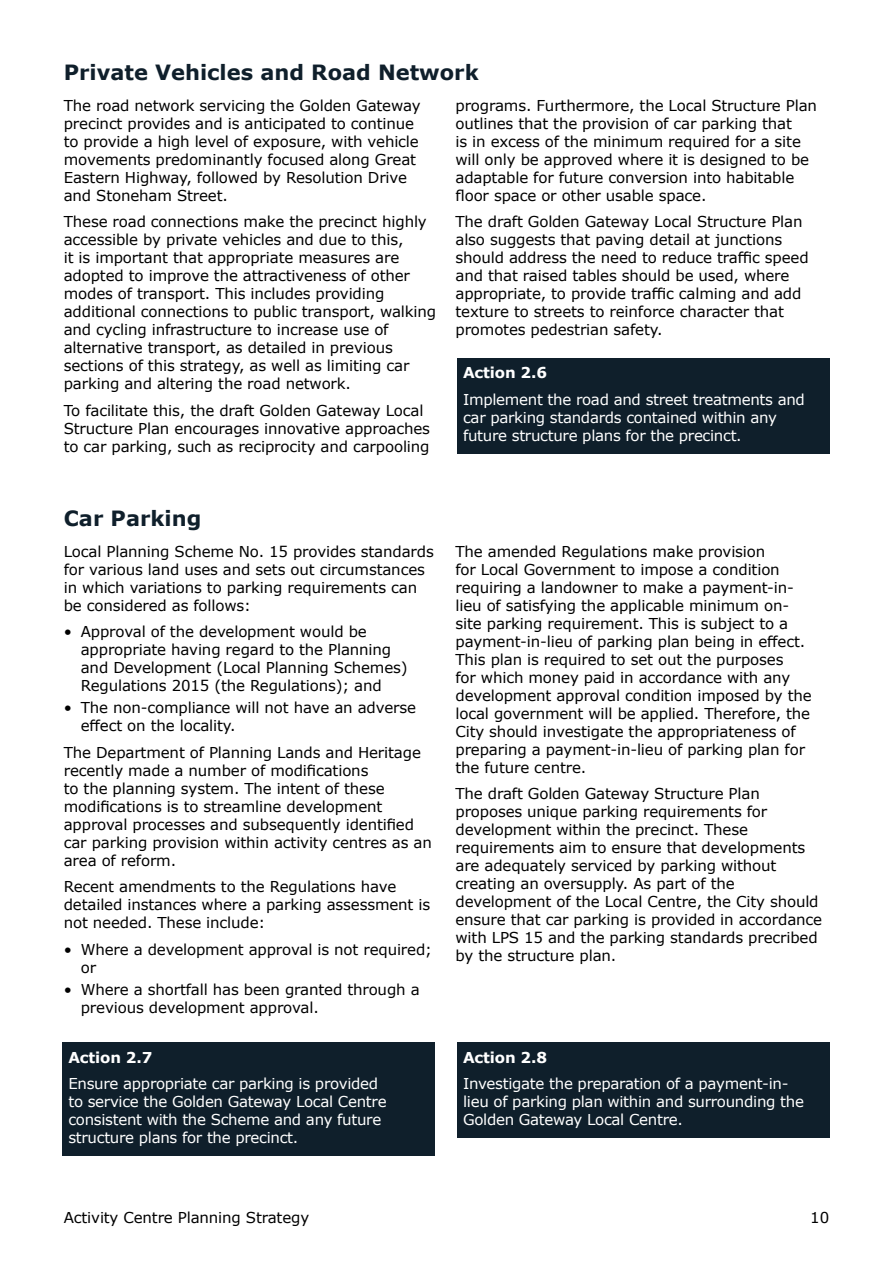
<style>
.page{position:relative;width:893px;height:1263px;background:#fff}
.page>*{position:absolute;margin:0;border:0;box-sizing:border-box;transform-origin:0 0}
.t1{font:700 21px "Verdana";color:#0f1f2b}
.t2{font:15px/18px "Verdana";letter-spacing:-.01em;color:#000}
.t3{font:15px/18px "Verdana";letter-spacing:-.02em;color:#fff}
.t4{font:700 15px "Verdana";letter-spacing:-.01em;color:#fff}
</style>
<div class="page">
<div style="left:62px;top:1042px;width:372px;height:114px;background:#0f1f2b"></div>
<div style="left:457px;top:1042px;width:372px;height:96px;background:#0f1f2b"></div>
<div style="left:457px;top:358px;width:372px;height:96px;background:#0f1f2b"></div>
<h1 class="t1" style="left:64px;top:57px;width:417px">Private Vehicles and Road Network</h1>
<p class="t2" style="left:64px;top:96px;width:358px">The road network servicing the Golden Gateway precinct provides and is anticipated to continue to provide a high level of exposure, with vehicle movements predominantly focused along Great Eastern Highway, followed by Resolution Drive and Stoneham Street.</p>
<p class="t2" style="left:64px;top:212px;width:374px">These road connections make the precinct highly accessible by private vehicles and due to this,<br>it is important that appropriate measures are adopted to improve the attractiveness of other modes of transport. This includes providing additional connections to public transport, walking and cycling infrastructure to increase use of alternative transport, as detailed in previous sections of this strategy, as well as limiting car parking and altering the road network.</p>
<p class="t2" style="left:64px;top:401px;width:368px">To facilitate this, the draft Golden Gateway Local<br>Structure Plan encourages innovative approaches to car parking, such as reciprocity and carpooling</p>
<p class="t2" style="left:455px;top:96px;width:363px">programs. Furthermore, the Local Structure Plan outlines that the provision of car parking that<br>is in excess of the minimum required for a site will only be approved where it is designed to be adaptable for future conversion into habitable floor space or other usable space.</p>
<p class="t2" style="left:455px;top:212px;width:355px">The draft Golden Gateway Local Structure Plan also suggests that paving detail at junctions should address the need to reduce traffic speed and that raised tables should be used, where appropriate, to provide traffic calming and add texture to streets to reinforce character that promotes pedestrian safety.</p>
<p class="t4" style="left:463px;top:362px;width:85px">Action 2.6</p>
<p class="t3" style="left:463px;top:390px;width:343px">Implement the road and street treatments and car parking standards contained within any future structure plans for the precinct.</p>
<h1 class="t1" style="left:64px;top:503px;width:139px">Car Parking</h1>
<p class="t2" style="left:64px;top:542px;width:372px">Local Planning Scheme No. 15 provides standards for various land uses and sets out circumstances in which variations to parking requirements can be considered as follows:</p>
<p class="t2" style="left:81px;top:622px;width:328px;text-indent:-17px">• Approval of the development would be appropriate having regard to the Planning and Development (Local Planning Schemes)<br>Regulations 2015 (the Regulations); and</p>
<p class="t2" style="left:81px;top:699px;width:337px;text-indent:-17px">• The non-compliance will not have an adverse effect on the locality.</p>
<p class="t2" style="left:64px;top:743px;width:370px">The Department of Planning Lands and Heritage recently made a number of modifications<br>to the planning system. The intent of these modifications is to streamline development approval processes and subsequently identified car parking provision within activity centres as an area of reform.</p>
<p class="t2" style="left:64px;top:878px;width:368px">Recent amendments to the Regulations have detailed instances where a parking assessment is not needed. These include:</p>
<p class="t2" style="left:81px;top:940px;width:353px;text-indent:-17px">• Where a development approval is not required; or</p>
<p class="t2" style="left:81px;top:980px;width:340px;text-indent:-17px">• Where a shortfall has been granted through a previous development approval.</p>
<p class="t4" style="left:68px;top:1046px;width:85px">Action 2.7</p>
<p class="t3" style="left:68px;top:1074px;width:320px">Ensure appropriate car parking is provided to service the Golden Gateway Local Centre consistent with the Scheme and any future structure plans for the precinct.</p>
<p class="t2" style="left:455px;top:542px;width:358px">The amended Regulations make provision<br>for Local Government to impose a condition requiring a landowner to make a payment-in&shy;lieu of satisfying the applicable minimum on&shy;site parking requirement. This is subject to a payment-in-lieu of parking plan being in effect.<br>This plan is required to set out the purposes<br>for which money paid in accordance with any development approval condition imposed by the local government will be applied. Therefore, the City should investigate the appropriateness of preparing a payment-in-lieu of parking plan for the future centre.</p>
<p class="t2" style="left:455px;top:784px;width:368px">The draft Golden Gateway Structure Plan proposes unique parking requirements for development within the precinct. These requirements aim to ensure that developments are adequately serviced by parking without creating an oversupply. As part of the development of the Local Centre, the City should ensure that car parking is provided in accordance with LPS 15 and the parking standards precribed by the structure plan.</p>
<p class="t4" style="left:463px;top:1046px;width:85px">Action 2.8</p>
<p class="t3" style="left:463px;top:1074px;width:342px">Investigate the preparation of a payment-in&shy;lieu of parking plan within and surrounding the<br>Golden Gateway Local Centre.</p>
<p class="t2" style="left:64px;top:1209px;width:247px">Activity Centre Planning Strategy</p>
<p class="t2" style="left:810px;top:1209px;width:20px">10</p>
</div>
